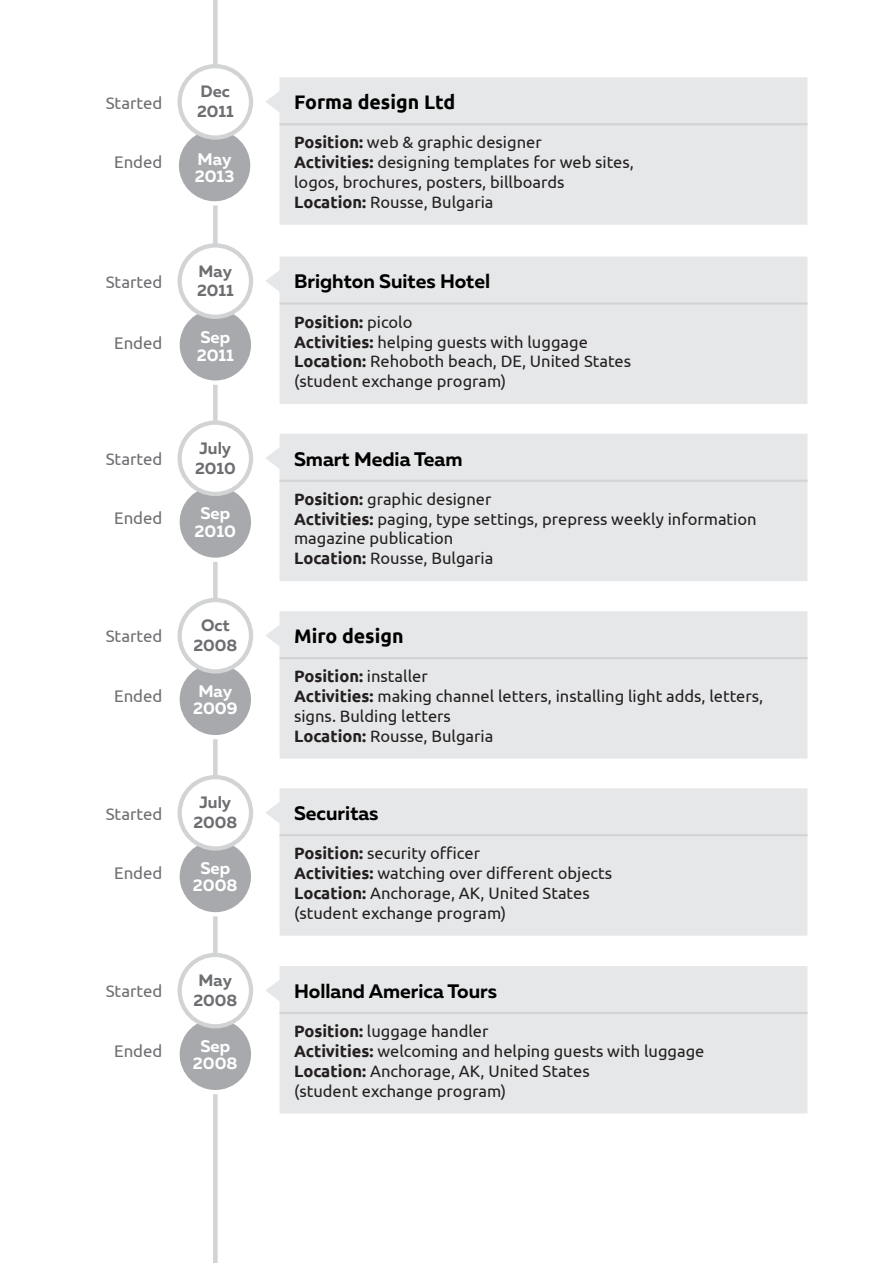
<style>
.page{position:relative;width:893px;height:1263px;background:#fff}
.page>*{position:absolute;margin:0;border:0;box-sizing:border-box;transform-origin:0 0}
.t1{font:700 19.65px "Ubuntu";color:#000}
.t2{font:700 19.65px "Muller";color:#000}
.t3{font:700 19.5px "Muller";color:#000}
.t4{font:16.8px "Ubuntu";color:#6d6e71}
.t5{font:700 16.8px/17.5px "Muller";color:#fff;text-align:center}
.t6{font:16.5px/19.8px "Ubuntu";color:#231f20}
.t7{font:700 16.5px "Muller";color:#6d6e71}
.s1{font-weight:700}
</style>
<div class="page">
<div style="left:213px;top:0;width:5px;height:1263px;background:#d1d3d4"></div>
<div style="left:175px;top:126px;width:80px;height:79px;background:#a7a9ac;border:4px solid #fff;border-radius:50%"></div>
<div style="left:180px;top:66px;width:71px;height:72px;background:#fff;border-radius:50%"></div>
<div style="left:177px;top:64px;width:76px;height:76px;border:4px solid #d1d3d4;border-radius:50%"></div>
<div style="left:266px;top:77px;width:541px;height:148px;background:#e6e7e8"></div>
<hr style="left:280px;top:123px;width:527px;height:2px;background:#d1d3d4">
<div style="left:175px;top:305px;width:80px;height:80px;background:#a7a9ac;border:4px solid #fff;border-radius:50%"></div>
<div style="left:180px;top:245px;width:71px;height:72px;background:#fff;border-radius:50%"></div>
<div style="left:178px;top:243px;width:75px;height:76px;border:4px solid #d1d3d4;border-radius:50%"></div>
<div style="left:266px;top:257px;width:541px;height:147px;background:#e6e7e8"></div>
<hr style="left:280px;top:302px;width:527px;height:3px;background:#d1d3d4">
<div style="left:175px;top:482px;width:80px;height:80px;background:#a7a9ac;border:4px solid #fff;border-radius:50%"></div>
<div style="left:180px;top:423px;width:71px;height:71px;background:#fff;border-radius:50%"></div>
<div style="left:178px;top:420px;width:75px;height:76px;border:4px solid #d1d3d4;border-radius:50%"></div>
<div style="left:266px;top:434px;width:541px;height:147px;background:#e6e7e8"></div>
<hr style="left:280px;top:480px;width:527px;height:2px;background:#d1d3d4">
<div style="left:175px;top:836px;width:80px;height:80px;background:#a7a9ac;border:4px solid #fff;border-radius:50%"></div>
<div style="left:180px;top:777px;width:71px;height:71px;background:#fff;border-radius:50%"></div>
<div style="left:178px;top:775px;width:75px;height:76px;border:4px solid #d1d3d4;border-radius:50%"></div>
<div style="left:266px;top:788px;width:541px;height:148px;background:#e6e7e8"></div>
<hr style="left:280px;top:834px;width:527px;height:2px;background:#d1d3d4">
<div style="left:175px;top:1014px;width:80px;height:80px;background:#a7a9ac;border:4px solid #fff;border-radius:50%"></div>
<div style="left:180px;top:955px;width:71px;height:71px;background:#fff;border-radius:50%"></div>
<div style="left:178px;top:953px;width:75px;height:75px;border:4px solid #d1d3d4;border-radius:50%"></div>
<div style="left:266px;top:966px;width:541px;height:147px;background:#e6e7e8"></div>
<hr style="left:280px;top:1012px;width:527px;height:2px;background:#d1d3d4">
<div style="left:175px;top:659px;width:80px;height:80px;background:#a7a9ac;border:4px solid #fff;border-radius:50%"></div>
<div style="left:180px;top:600px;width:71px;height:71px;background:#fff;border-radius:50%"></div>
<div style="left:178px;top:598px;width:75px;height:75px;border:4px solid #d1d3d4;border-radius:50%"></div>
<div style="left:266px;top:611px;width:541px;height:147px;background:#e6e7e8"></div>
<hr style="left:280px;top:657px;width:527px;height:2px;background:#d1d3d4">
<p class="t4" style="left:106px;top:92px;width:58px">Started</p>
<p class="t4" style="left:114px;top:152px;width:50px">Ended</p>
<p class="t7" style="left:201px;top:81px;width:31px">Dec</p>
<p class="t7" style="left:197px;top:101px;width:38px">2011</p>
<p class="t5" style="left:195px;top:150px;width:41px;text-align:left">May<br>2013</p>
<p class="t1" style="left:294px;top:90px;width:163px">Forma design Ltd</p>
<p class="t6" style="left:294px;top:132px;width:341px"><span class="s1">Position:</span> web &amp; graphic designer<br><span class="s1">Activities:</span> designing templates for web sites, logos, brochures, posters, billboards <span class="s1">Location:</span> Rousse, Bulgaria</p>
<p class="t7" style="left:199px;top:260px;width:35px">May</p>
<p class="t4" style="left:106px;top:272px;width:58px">Started</p>
<p class="t3" style="left:294px;top:269px;width:198px">Brighton Suites Hotel</p>
<p class="t7" style="left:197px;top:280px;width:38px">2011</p>
<p class="t4" style="left:114px;top:333px;width:50px">Ended</p>
<p class="t5" style="left:197px;top:329px;width:39px;text-align:left">Sep<br>2011</p>
<p class="t6" style="left:294px;top:311px;width:339px"><span class="s1">Position:</span> picolo<br><span class="s1">Activities:</span> helping guests with luggage <span class="s1">Location:</span> Rehoboth beach, DE, United States (student exchange program)</p>
<p class="t4" style="left:106px;top:449px;width:58px">Started</p>
<p class="t7" style="left:199px;top:438px;width:33px">July</p>
<p class="t7" style="left:195px;top:458px;width:42px">2010</p>
<p class="t2" style="left:294px;top:446px;width:170px">Smart Media Team</p>
<p class="t4" style="left:114px;top:508px;width:50px">Ended</p>
<p class="t5" style="left:195px;top:505px;width:43px">Sep<br>2010</p>
<p class="t6" style="left:294px;top:489px;width:464px"><span class="s1">Position:</span> graphic designer<br><span class="s1">Activities:</span> paging, type settings, prepress weekly information magazine publication<br><span class="s1">Location:</span> Rousse, Bulgaria</p>
<p class="t4" style="left:106px;top:626px;width:58px">Started</p>
<p class="t7" style="left:201px;top:615px;width:30px">Oct</p>
<p class="t7" style="left:193px;top:635px;width:45px">2008</p>
<p class="t1" style="left:294px;top:624px;width:111px">Miro design</p>
<p class="t4" style="left:114px;top:685px;width:50px">Ended</p>
<p class="t5" style="left:193px;top:682px;width:46px">May<br>2009</p>
<p class="t6" style="left:294px;top:666px;width:471px"><span class="s1">Position:</span> installer<br><span class="s1">Activities:</span> making channel letters, installing light adds, letters, signs. Bulding letters<br><span class="s1">Location:</span> Rousse, Bulgaria</p>
<p class="t4" style="left:106px;top:803px;width:58px">Started</p>
<p class="t7" style="left:199px;top:792px;width:33px">July</p>
<p class="t7" style="left:193px;top:812px;width:45px">2008</p>
<p class="t3" style="left:294px;top:801px;width:86px">Securitas</p>
<p class="t4" style="left:114px;top:863px;width:50px">Ended</p>
<p class="t5" style="left:193px;top:859px;width:46px">Sep<br>2008</p>
<p class="t6" style="left:294px;top:843px;width:320px"><span class="s1">Position:</span> security officer<br><span class="s1">Activities:</span> watching over different objects <span class="s1">Location:</span> Anchorage, AK, United States (student exchange program)</p>
<p class="t4" style="left:106px;top:981px;width:58px">Started</p>
<p class="t7" style="left:199px;top:970px;width:35px">May</p>
<p class="t7" style="left:193px;top:990px;width:45px">2008</p>
<p class="t3" style="left:294px;top:979px;width:205px">Holland America Tours</p>
<p class="t4" style="left:114px;top:1040px;width:50px">Ended</p>
<p class="t5" style="left:193px;top:1037px;width:46px">Sep<br>2008</p>
<p class="t6" style="left:294px;top:1021px;width:412px"><span class="s1">Position:</span> luggage handler<br><span class="s1">Activities:</span> welcoming and helping guests with luggage <span class="s1">Location:</span> Anchorage, AK, United States<br>(student exchange program)</p>
</div>
